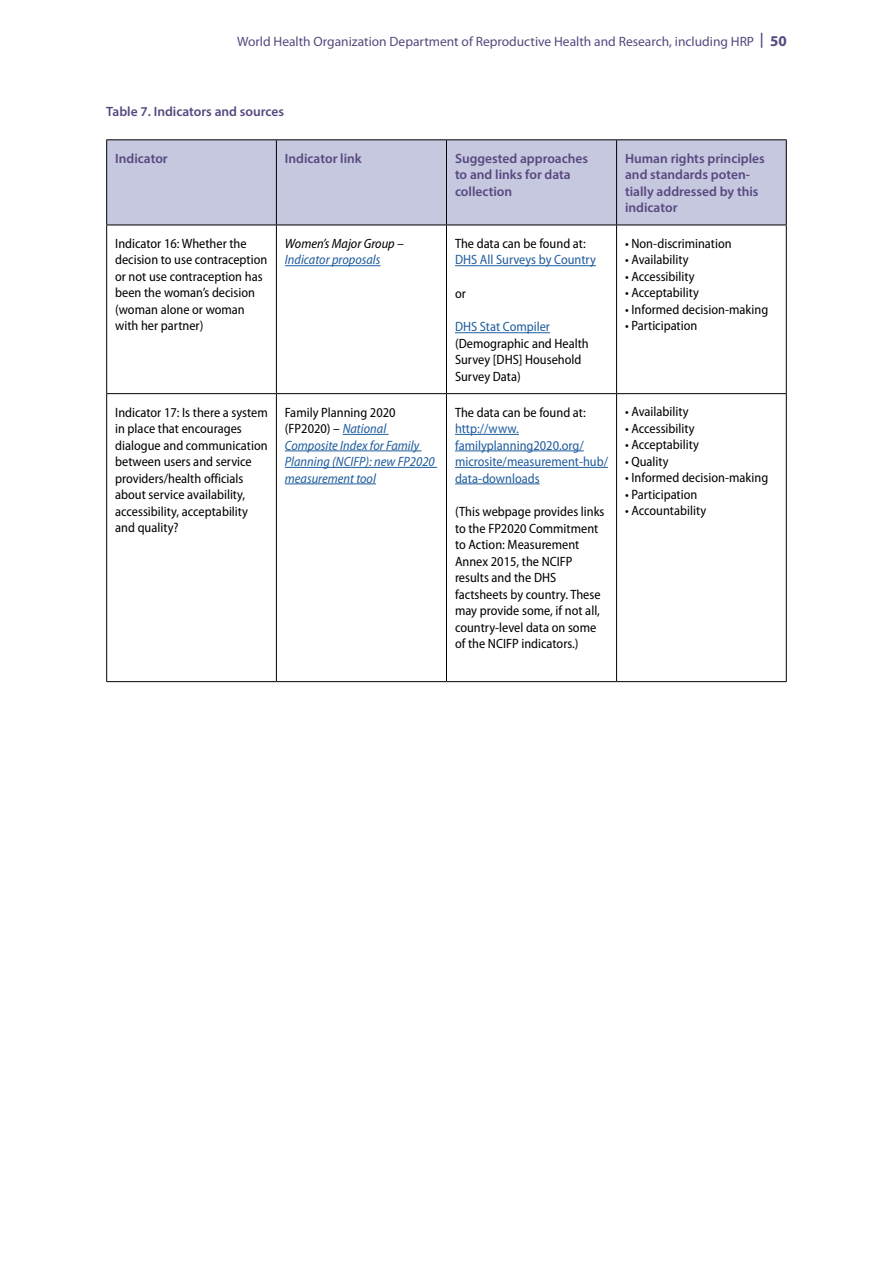
<style>
.page{position:relative;width:893px;height:1263px;background:#fff}
.page>*{position:absolute;margin:0;border:0;box-sizing:border-box;transform-origin:0 0}
.t1{font:semi-condensed 13.5px/16.5px "Myriad Pro";color:#000}
.t2{font:600 13.5px/16.5px "Myriad Pro";color:#57487e}
.t3{font:italic semi-condensed 13.5px/16.5px "Myriad Pro";color:#215e9e}
.t4{font:semi-condensed 13.5px/16.5px "Myriad Pro";color:#215e9e}
.t5{font:13.5px "Myriad Pro";color:#57487e}
.t6{font:italic semi-condensed 13.5px "Myriad Pro";color:#000}
.s1{font-weight:600;font-size:15px}
.s2{font-weight:700;font-size:15px}
.s3{font-style:normal;color:#000}
</style>
<div class="page">
<div style="left:107px;top:140px;width:679px;height:85px;background:#c6c8e0"></div>
<hr style="left:106px;top:139px;width:170px;height:1px;background:#000">
<hr style="left:106px;top:140px;width:1px;height:85px;background:#000">
<hr style="left:276px;top:139px;width:170px;height:1px;background:#000">
<hr style="left:276px;top:140px;width:1px;height:85px;background:#000">
<hr style="left:446px;top:139px;width:171px;height:1px;background:#000">
<hr style="left:446px;top:140px;width:1px;height:85px;background:#000">
<hr style="left:617px;top:139px;width:170px;height:1px;background:#000">
<hr style="left:616px;top:140px;width:1px;height:85px;background:#000">
<hr style="left:786px;top:140px;width:1px;height:85px;background:#000">
<hr style="left:106px;top:225px;width:170px;height:1px;background:#000">
<hr style="left:106px;top:225px;width:1px;height:168px;background:#000">
<hr style="left:276px;top:225px;width:170px;height:1px;background:#000">
<hr style="left:276px;top:225px;width:1px;height:168px;background:#000">
<hr style="left:446px;top:225px;width:171px;height:1px;background:#000">
<hr style="left:446px;top:225px;width:1px;height:168px;background:#000">
<hr style="left:617px;top:225px;width:170px;height:1px;background:#000">
<hr style="left:616px;top:225px;width:1px;height:168px;background:#000">
<hr style="left:786px;top:225px;width:1px;height:168px;background:#000">
<hr style="left:106px;top:393px;width:170px;height:1px;background:#000">
<hr style="left:106px;top:394px;width:1px;height:287px;background:#000">
<hr style="left:276px;top:393px;width:170px;height:1px;background:#000">
<hr style="left:276px;top:394px;width:1px;height:287px;background:#000">
<hr style="left:446px;top:393px;width:171px;height:1px;background:#000">
<hr style="left:446px;top:394px;width:1px;height:287px;background:#000">
<hr style="left:617px;top:393px;width:170px;height:1px;background:#000">
<hr style="left:616px;top:394px;width:1px;height:287px;background:#000">
<hr style="left:786px;top:394px;width:1px;height:287px;background:#000">
<hr style="left:106px;top:681px;width:170px;height:1px;background:#000">
<hr style="left:276px;top:681px;width:170px;height:1px;background:#000">
<hr style="left:446px;top:681px;width:171px;height:1px;background:#000">
<hr style="left:617px;top:681px;width:170px;height:1px;background:#000">
<hr style="left:285px;top:265px;width:95px;height:1px;background:#215e9e">
<hr style="left:455px;top:265px;width:141px;height:1px;background:#215e9e">
<hr style="left:455px;top:332px;width:95px;height:1px;background:#215e9e">
<hr style="left:343px;top:434px;width:46px;height:1px;background:#215e9e">
<hr style="left:285px;top:450px;width:137px;height:1px;background:#215e9e">
<hr style="left:285px;top:467px;width:152px;height:1px;background:#215e9e">
<hr style="left:285px;top:483px;width:91px;height:1px;background:#215e9e">
<hr style="left:455px;top:434px;width:64px;height:1px;background:#215e9e">
<hr style="left:455px;top:450px;width:129px;height:1px;background:#215e9e">
<hr style="left:455px;top:467px;width:153px;height:1px;background:#215e9e">
<hr style="left:455px;top:483px;width:85px;height:1px;background:#215e9e">
<p class="t5" style="left:237px;top:34px;width:551px">World Health Organization Department of Reproductive Health and Research, including HRP <span class="s1">|</span> <span class="s2">50</span></p>
<p class="t2" style="left:106px;top:103px;width:179px">Table 7. Indicators and sources</p>
<p class="t2" style="left:115px;top:150px;width:54px">Indicator</p>
<p class="t2" style="left:285px;top:150px;width:78px">Indicator link</p>
<p class="t2" style="left:455px;top:150px;width:135px">Suggested approaches to and links for data collection</p>
<p class="t2" style="left:625px;top:150px;width:141px">Human rights principles and standards poten&shy;tially addressed by this indicator</p>
<p class="t1" style="left:115px;top:235px;width:154px">Indicator 16: Whether the decision to use contraception or not use contraception has been the woman’s decision (woman alone or woman with her partner)</p>
<p class="t6" style="left:285px;top:236px;width:120px">Women’s Major Group –</p>
<p class="t1" style="left:455px;top:235px;width:132px">The data can be found at:</p>
<p class="t4" style="left:455px;top:252px;width:142px">DHS All Surveys by Country</p>
<p class="t1" style="left:455px;top:285px;width:12px">or</p>
<p class="t4" style="left:455px;top:319px;width:97px">DHS Stat Compiler</p>
<p class="t1" style="left:455px;top:335px;width:135px">(Demographic and Health<br>Survey [DHS] Household<br>Survey Data)</p>
<p class="t1" style="left:625px;top:235px;width:108px">• Non-discrimination</p>
<p class="t1" style="left:625px;top:252px;width:65px">• Availability</p>
<p class="t1" style="left:625px;top:268px;width:71px">• Accessibility</p>
<p class="t1" style="left:625px;top:285px;width:75px">• Acceptability</p>
<p class="t1" style="left:625px;top:301px;width:145px">• Informed decision-making</p>
<p class="t1" style="left:625px;top:318px;width:74px">• Participation</p>
<p class="t3" style="left:285px;top:252px;width:97px">Indicator proposals</p>
<p class="t1" style="left:115px;top:404px;width:154px">Indicator 17: Is there a system in place that encourages dialogue and communication between users and service providers/health officials about service availability, accessibility, acceptability and quality?</p>
<p class="t3" style="left:285px;top:404px;width:151px"><span class="s3">Family Planning 2020 (FP2020) –</span> National<br>Composite Index for Family<br>Planning (NCIFP): new FP2020 measurement tool</p>
<p class="t1" style="left:455px;top:404px;width:132px">The data can be found at:</p>
<p class="t4" style="left:455px;top:420px;width:155px">http://www. familyplanning2020.org/ microsite/measurement-hub/ data-downloads</p>
<p class="t1" style="left:455px;top:503px;width:151px">(This webpage provides links to the FP2020 Commitment to Action: Measurement<br>Annex 2015, the NCIFP results and the DHS factsheets by country. These may provide some, if not all, country-level data on some of the NCIFP indicators.)</p>
<p class="t1" style="left:625px;top:404px;width:65px">• Availability</p>
<p class="t1" style="left:625px;top:420px;width:71px">• Accessibility</p>
<p class="t1" style="left:625px;top:437px;width:75px">• Acceptability</p>
<p class="t1" style="left:625px;top:453px;width:45px">• Quality</p>
<p class="t1" style="left:625px;top:470px;width:145px">• Informed decision-making</p>
<p class="t1" style="left:625px;top:486px;width:74px">• Participation</p>
<p class="t1" style="left:625px;top:503px;width:83px">• Accountability</p>
</div>
